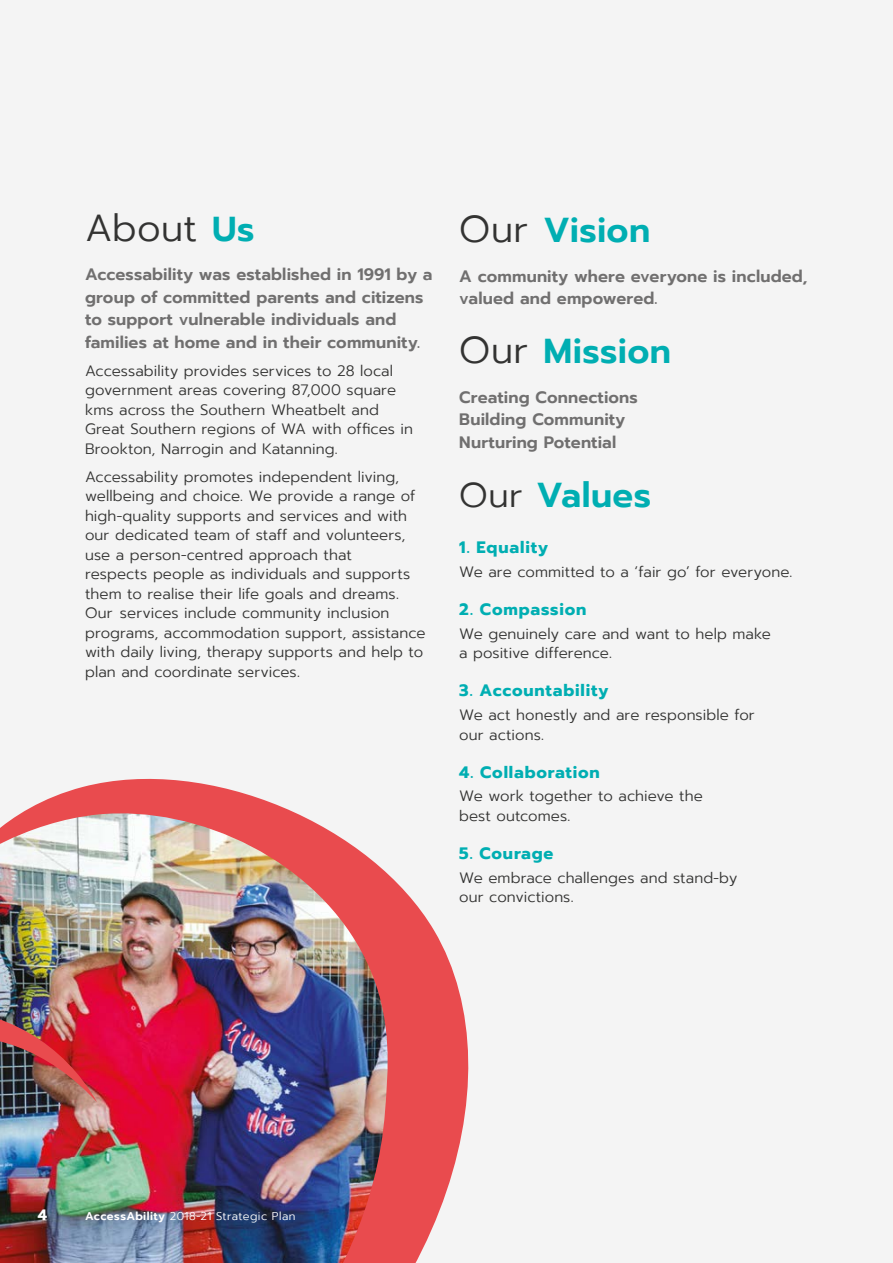
<style>
.page{position:relative;width:893px;height:1263px;background:#f4f4f4}
.page>*{position:absolute;margin:0;border:0;box-sizing:border-box;transform-origin:0 0}
.t1{font:300 37.5px "Prompt";letter-spacing:.005em;color:#333332}
.t2{font:600 34.5px "Prompt";letter-spacing:.01em;color:#00aeb2}
.t3{font:600 16.5px/22.5px "Prompt";letter-spacing:.01em;color:#706f6f}
.t4{font:700 16.5px "Prompt";letter-spacing:.05em;color:#00aeb2}
.t5{font:300 15px/19.5px "Prompt";letter-spacing:.005em;color:#333332}
.t6{font:700 15px "Prompt";color:#fff}
.t7{font:300 11.25px "Prompt";letter-spacing:.04em;color:#fff}
.s1{font-weight:600;font-size:34.5px;color:#00aeb2}
.s2{font-weight:300;font-size:37.5px;color:#333332}
.s3{font-weight:300;color:#333332}
.s4{font-weight:600}
</style>
<div class="page">
<img style="left:0;top:779px;width:521px;height:484px">
<h1 class="t1" style="left:85px;top:202px;width:171px">About <span class="s1">Us</span></h1>
<p class="t3" style="left:85px;top:263px;width:349px">Accessability was established in 1991 by a group of committed parents and citizens to support vulnerable individuals and families at home and in their community.</p>
<p class="t5" style="left:85px;top:361px;width:330px">Accessability provides services to 28 local government areas covering 87,000 square kms across the Southern Wheatbelt and Great Southern regions of WA with offices in Brookton, Narrogin and Katanning.</p>
<p class="t5" style="left:85px;top:467px;width:342px">Accessability promotes independent living, wellbeing and choice. We provide a range of high-quality supports and services and with our dedicated team of staff and volunteers, use a person-centred approach that<br>respects people as individuals and supports them to realise their life goals and dreams.<br>Our services include community inclusion programs, accommodation support, assistance with daily living, therapy supports and help to plan and coordinate services.</p>
<h2 class="t2" style="left:459px;top:205px;width:193px"><span class="s2">Our</span> Vision</h2>
<p class="t3" style="left:459px;top:265px;width:350px">A community where everyone is included, valued and empowered.</p>
<h2 class="t2" style="left:459px;top:326px;width:213px"><span class="s2">Our</span> Mission</h2>
<p class="t3" style="left:459px;top:386px;width:180px">Creating Connections<br>Building Community<br>Nurturing Potential</p>
<h2 class="t2" style="left:459px;top:469px;width:194px"><span class="s3">Our</span> Values</h2>
<p class="t4" style="left:459px;top:535px;width:90px">1. Equality</p>
<p class="t5" style="left:459px;top:562px;width:335px">We are committed to a ‘fair go’ for everyone.</p>
<p class="t4" style="left:459px;top:597px;width:129px">2. Compassion</p>
<p class="t5" style="left:459px;top:624px;width:313px">We genuinely care and want to help make a positive difference.</p>
<p class="t4" style="left:459px;top:678px;width:151px">3. Accountability</p>
<p class="t5" style="left:459px;top:705px;width:297px">We act honestly and are responsible for our actions.</p>
<p class="t4" style="left:459px;top:759px;width:142px">4. Collaboration</p>
<p class="t5" style="left:459px;top:786px;width:245px">We work together to achieve the best outcomes.</p>
<p class="t4" style="left:459px;top:841px;width:96px">5. Courage</p>
<p class="t5" style="left:459px;top:868px;width:280px">We embrace challenges and stand-by our convictions.</p>
<p class="t6" style="left:38px;top:1204px;width:11px">4</p>
<p class="t7" style="left:85px;top:1209px;width:212px"><span class="s4">AccessAbility</span> 2018-21 Strategic Plan</p>
</div>
